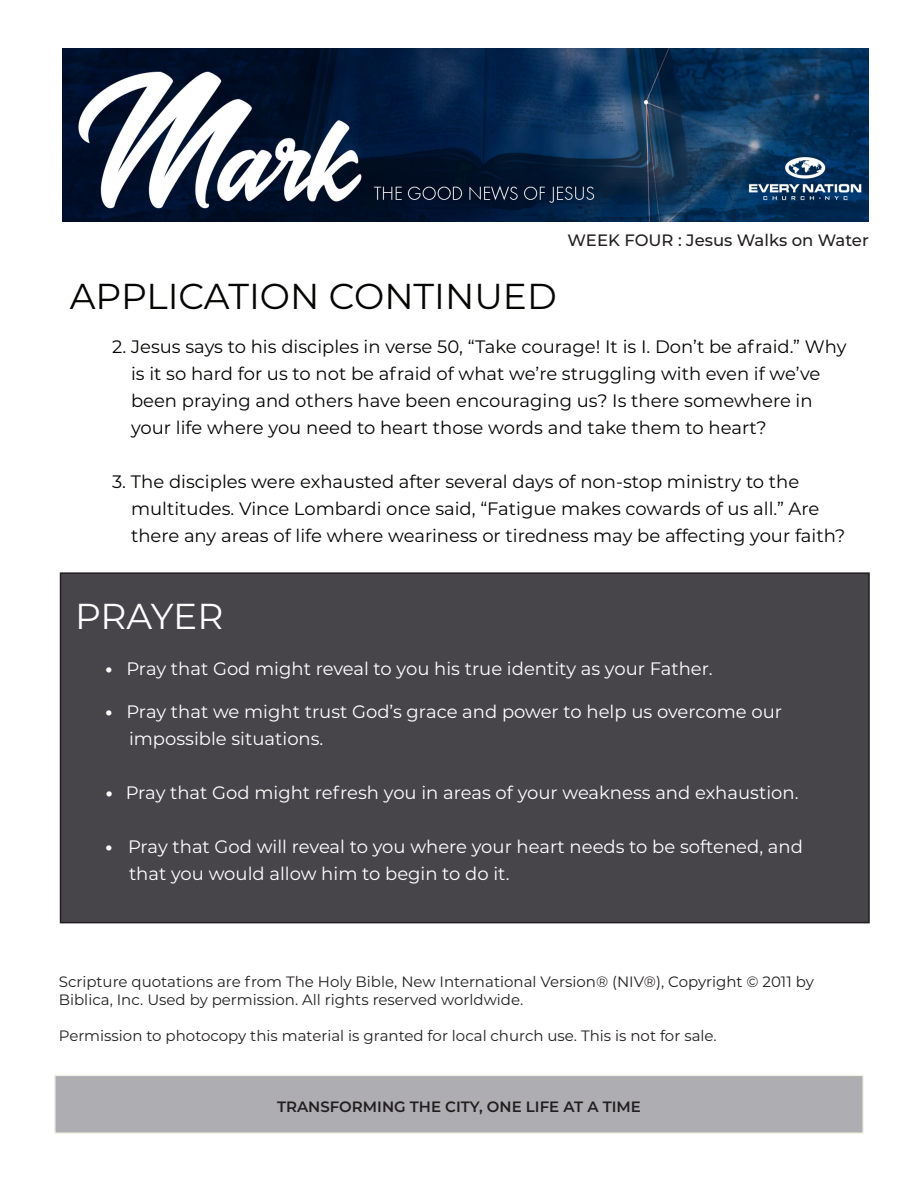
<style>
.page{position:relative;width:918px;height:1188px;background:#fff}
.page>*{position:absolute;margin:0;border:0;box-sizing:border-box;transform-origin:0 0}
.t1{font:36px "Montserrat";color:#040503}
.t2{font:36px "Montserrat";letter-spacing:-.01em;color:#fff}
.t3{font:18px/27px "Montserrat";color:#040503}
.t4{font:18px/27px "Montserrat";color:#fff}
.t5{font:500 16.5px "Montserrat";color:#231f20}
.t6{font:15px/18px "Montserrat";color:#231f20}
.t7{font:600 15px "Montserrat";color:#231f20}
.s1{font-weight:800}
</style>
<div class="page">
<div style="left:61px;top:573px;width:808px;height:350px;background:#47444a"></div>
<div style="left:60px;top:572px;width:810px;height:351px;border:2px solid #231f20"></div>
<div style="left:54px;top:1075px;width:810px;height:59px;background:#aeadb2;border:2px solid #f1f1e7"></div>
<img style="left:62px;top:48px;width:806px;height:174px">
<p class="t5" style="left:568px;top:229px;width:303px">WEEK FOUR : Jesus Walks on Water</p>
<h1 class="t1" style="left:70px;top:272px;width:489px">APPLICATION CONTINUED</h1>
<p class="t3" style="left:131px;top:332px;width:717px;text-indent:-19px">2. Jesus says to his disciples in verse 50, “Take courage! It is I. Don’t be afraid.” Why is it so hard for us to not be afraid of what we’re struggling with even if we’ve been praying and others have been encouraging us? Is there somewhere in your life where you need to heart those words and take them to heart?</p>
<p class="t3" style="left:131px;top:467px;width:716px;text-indent:-19px">3. The disciples were exhausted after several days of non-stop ministry to the multitudes. Vince Lombardi once said, “Fatigue makes cowards of us all.” Are there any areas of life where weariness or tiredness may be affecting your faith?</p>
<h1 class="t2" style="left:75px;top:591px;width:150px">PRAYER</h1>
<p class="t4" style="left:105px;top:654px;width:609px"><span class="s1">•</span> Pray that God might reveal to you his true identity as your Father.</p>
<p class="t4" style="left:129px;top:698px;width:654px;text-indent:-24px"><span class="s1">•</span> Pray that we might trust God’s grace and power to help us overcome our impossible situations.</p>
<p class="t4" style="left:106px;top:779px;width:694px"><span class="s1">•</span> Pray that God might refresh you in areas of your weakness and exhaustion.</p>
<p class="t4" style="left:129px;top:833px;width:675px;text-indent:-24px"><span class="s1">•</span> Pray that God will reveal to you where your heart needs to be softened, and that you would allow him to begin to do it.</p>
<p class="t6" style="left:59px;top:973px;width:757px">Scripture quotations are from The Holy Bible, New International Version® (NIV®), Copyright © 2011 by<br>Biblica, Inc. Used by permission. All rights reserved worldwide.</p>
<p class="t6" style="left:59px;top:1027px;width:659px">Permission to photocopy this material is granted for local church use. This is not for sale.</p>
<p class="t7" style="left:277px;top:1096px;width:365px">TRANSFORMING THE CITY, ONE LIFE AT A TIME</p>
</div>
